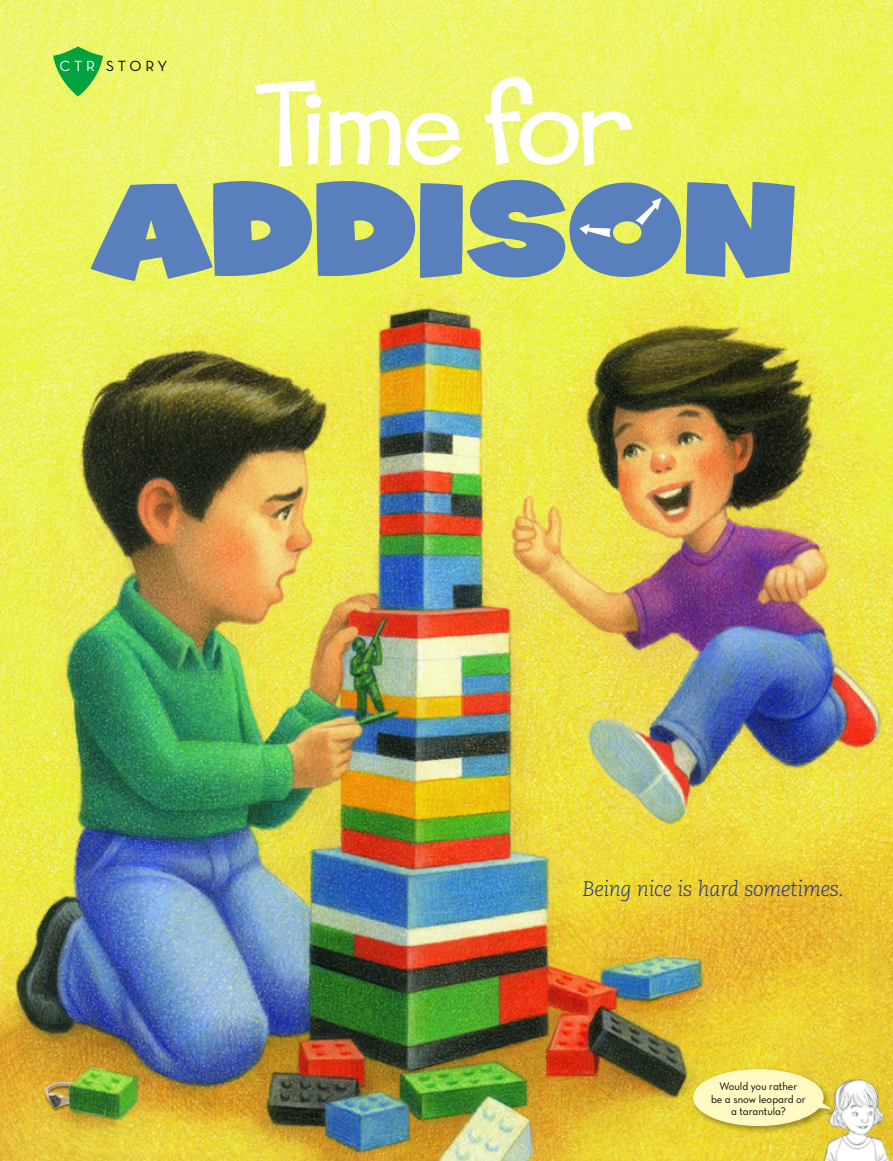
<style>
.page{position:relative;width:893px;height:1161px;background:#fff}
.page>*{position:absolute;margin:0;border:0;box-sizing:border-box;transform-origin:0 0}
.t1{font:900 135.45px "Typographyof Coop";color:#5a7fbd}
.t2{font:300 123px "Typographyof Coop";letter-spacing:-.005em;color:#fff}
.t3{font:italic 300 21px "Caecilialds Std";letter-spacing:-.01em;color:#1f3288}
.t4{font:15px "Neutralds Lat Book Alt";letter-spacing:.245em;color:#000}
.Matt-Mandy_margin_te{font:11.25px/12.8px "Neutralds Lat Book Alt";color:#000;text-align:center;scale:.95 1}
.s1{color:#fff}
</style>
<div class="page">
<img style="left:0;top:0;width:893px;height:1161px">
<svg style="left:579px;top:224px;width:32px;height:13px"></svg>
<svg style="left:635px;top:198px;width:27px;height:27px"></svg>
<svg style="left:53px;top:46px;width:50px;height:51px"></svg>
<img style="left:818px;top:1077px;width:73px;height:84px">
<div style="left:690px;top:1066px;width:148px;height:68px;background:#000;opacity:.35"></div>
<div style="left:693px;top:1069px;width:131px;height:57px;background:#fff9c2;border-radius:50%"></div>
<svg style="left:818px;top:1097px;width:14px;height:12px"></svg>
<img style="left:43px;top:1112px;width:21px;height:1px">
<div style="left:30px;top:1071px;width:68px;height:41px;background:#793e2e;opacity:.15"></div>
<img style="left:64px;top:1064px;width:42px;height:55px">
<p class="t4" style="left:60px;top:55px;width:109px"><span class="s1">CTR</span> STORY</p>
<p class="t2" style="left:253px;top:61px;width:381px">Time for</p>
<p class="t1" style="left:89px;top:136px;width:710px">ADDISON</p>
<p class="t3" style="left:583px;top:877px;width:263px">Being nice is hard sometimes.</p>
<p class="Matt-Mandy_margin_te" style="left:711px;top:1079px;width:101px">Would you rather<br>be a snow leopard or a tarantula?</p>
</div>
